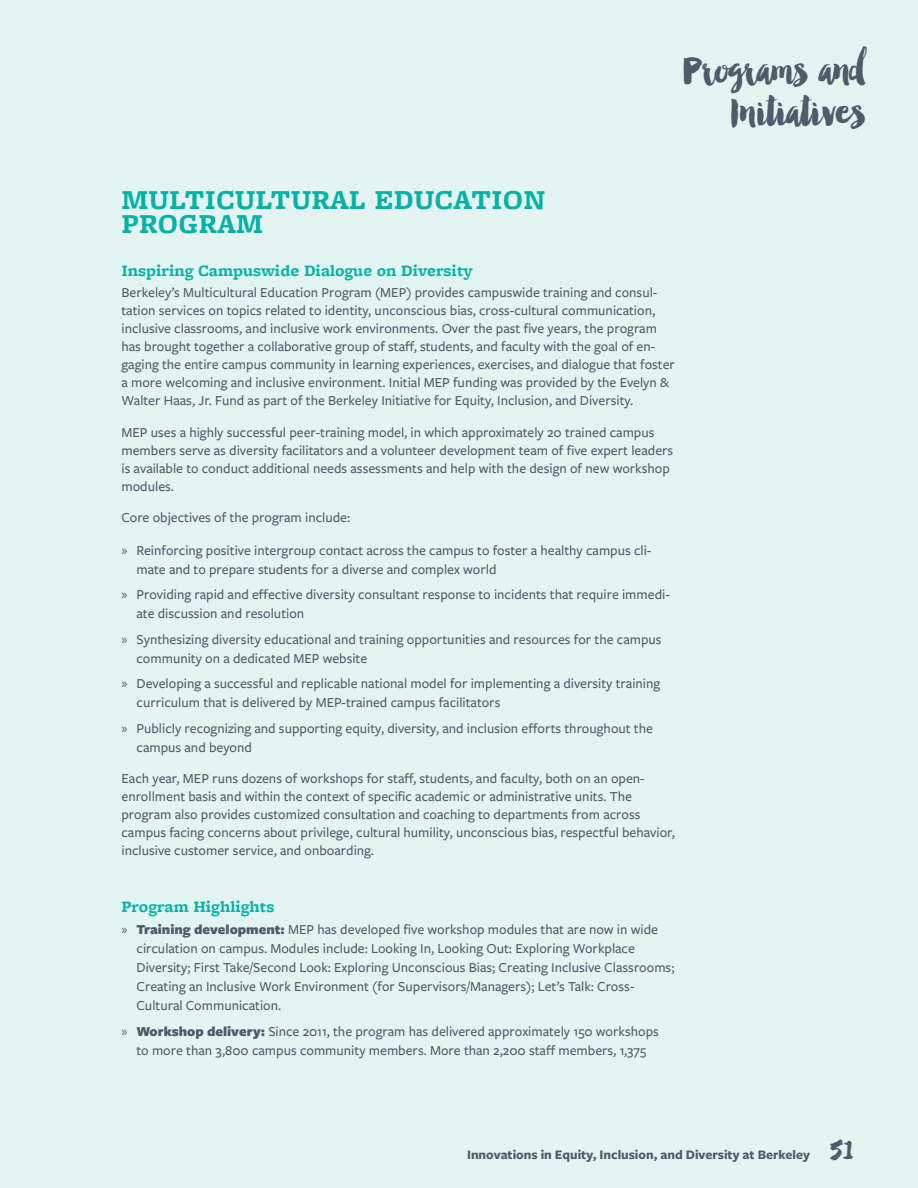
<style>
.page{position:relative;width:918px;height:1188px;background:#e4f4f1}
.page>*{position:absolute;margin:0;border:0;box-sizing:border-box;transform-origin:0 0}
.t1{font:46.5px/42px "Manhattan Darling";color:#4b5d6b;text-align:right}
.t2{font:36px "Manhattan Darling";color:#4b5d6b}
.t3{font:700 28.5px/24px "Freight Micro Pro";letter-spacing:.01em;color:#00b2a5}
.t4{font:700 16.5px "Freight Micro Pro";color:#00b2a5}
.t5{font:500 14.25px/18px "Freight Sans Pro";color:#4b5d6b}
.t6{font:700 13.5px "Freight Sans Pro";color:#4b5d6b}
.s1{font-family:"Myriad Pro";font-weight:400}
.s2{font-weight:900}
</style>
<div class="page">
<h1 class="t1" style="left:683px;top:59px;width:182px">Programs and<br>Initiatives</h1>
<h3 class="t3" style="left:122px;top:187px;width:425px">MULTICULTURAL EDUCATION<br>PROGRAM</h3>
<p class="t4" style="left:122px;top:259px;width:353px">Inspiring Campuswide Dialogue on Diversity</p>
<p class="t5" style="left:122px;top:283px;width:555px">Berkeley’s Multicultural Education Program (MEP) provides campuswide training and consul&shy;tation services on topics related to identity, unconscious bias, cross-cultural communication, inclusive classrooms, and inclusive work environments. Over the past five years, the program has brought together a collaborative group of staff, students, and faculty with the goal of en&shy;gaging the entire campus community in learning experiences, exercises, and dialogue that foster a more welcoming and inclusive environment. Initial MEP funding was provided by the Evelyn &amp; Walter Haas, Jr. Fund as part of the Berkeley Initiative for Equity, Inclusion, and Diversity.</p>
<p class="t5" style="left:122px;top:423px;width:553px">MEP uses a highly successful peer-training model, in which approximately 20 trained campus members serve as diversity facilitators and a volunteer development team of five expert leaders is available to conduct additional needs assessments and help with the design of new workshop modules.</p>
<p class="t5" style="left:122px;top:508px;width:230px">Core objectives of the program include:</p>
<p class="t5" style="left:137px;top:540px;width:516px;line-height:18.9px;text-indent:-15px"><span class="s1">»</span> Reinforcing positive intergroup contact across the campus to foster a healthy campus cli&shy;mate and to prepare students for a diverse and complex world</p>
<p class="t5" style="left:137px;top:585px;width:535px;line-height:18.9px;text-indent:-15px"><span class="s1">»</span> Providing rapid and effective diversity consultant response to incidents that require immedi&shy;ate discussion and resolution</p>
<p class="t5" style="left:137px;top:629px;width:527px;line-height:18.9px;text-indent:-15px"><span class="s1">»</span> Synthesizing diversity educational and training opportunities and resources for the campus community on a dedicated MEP website</p>
<p class="t5" style="left:137px;top:674px;width:525px;line-height:18.9px;text-indent:-15px"><span class="s1">»</span> Developing a successful and replicable national model for implementing a diversity training curriculum that is delivered by MEP-trained campus facilitators</p>
<p class="t5" style="left:137px;top:718px;width:518px;line-height:18.9px;text-indent:-15px"><span class="s1">»</span> Publicly recognizing and supporting equity, diversity, and inclusion efforts throughout the campus and beyond</p>
<p class="t5" style="left:122px;top:769px;width:555px">Each year, MEP runs dozens of workshops for staff, students, and faculty, both on an open&shy;enrollment basis and within the context of specific academic or administrative units. The program also provides customized consultation and coaching to departments from across campus facing concerns about privilege, cultural humility, unconscious bias, respectful behavior, inclusive customer service, and onboarding.</p>
<p class="t4" style="left:122px;top:895px;width:155px">Program Highlights</p>
<p class="t5" style="left:137px;top:920px;width:539px;line-height:18.9px;text-indent:-15px"><span class="s1">»</span> <span class="s2">Training development:</span> MEP has developed five workshop modules that are now in wide circulation on campus. Modules include: Looking In, Looking Out: Exploring Workplace Diversity; First Take/Second Look: Exploring Unconscious Bias; Creating Inclusive Classrooms; Creating an Inclusive Work Environment (for Supervisors/Managers); Let’s Talk: Cross-Cultural Communication.</p>
<p class="t5" style="left:121px;top:1021px;width:539px;line-height:18.9px;text-align:center"><span class="s1">»</span> <span class="s2">Workshop delivery:</span> Since 2011, the program has delivered approximately 150 workshops to more than 3,800 campus community members. More than 2,200 staff members, 1,375</p>
<p class="t6" style="left:467px;top:1145px;width:344px">Innovations in Equity, Inclusion, and Diversity at Berkeley</p>
<h2 class="t2" style="left:830px;top:1136px;width:25px">51</h2>
</div>
